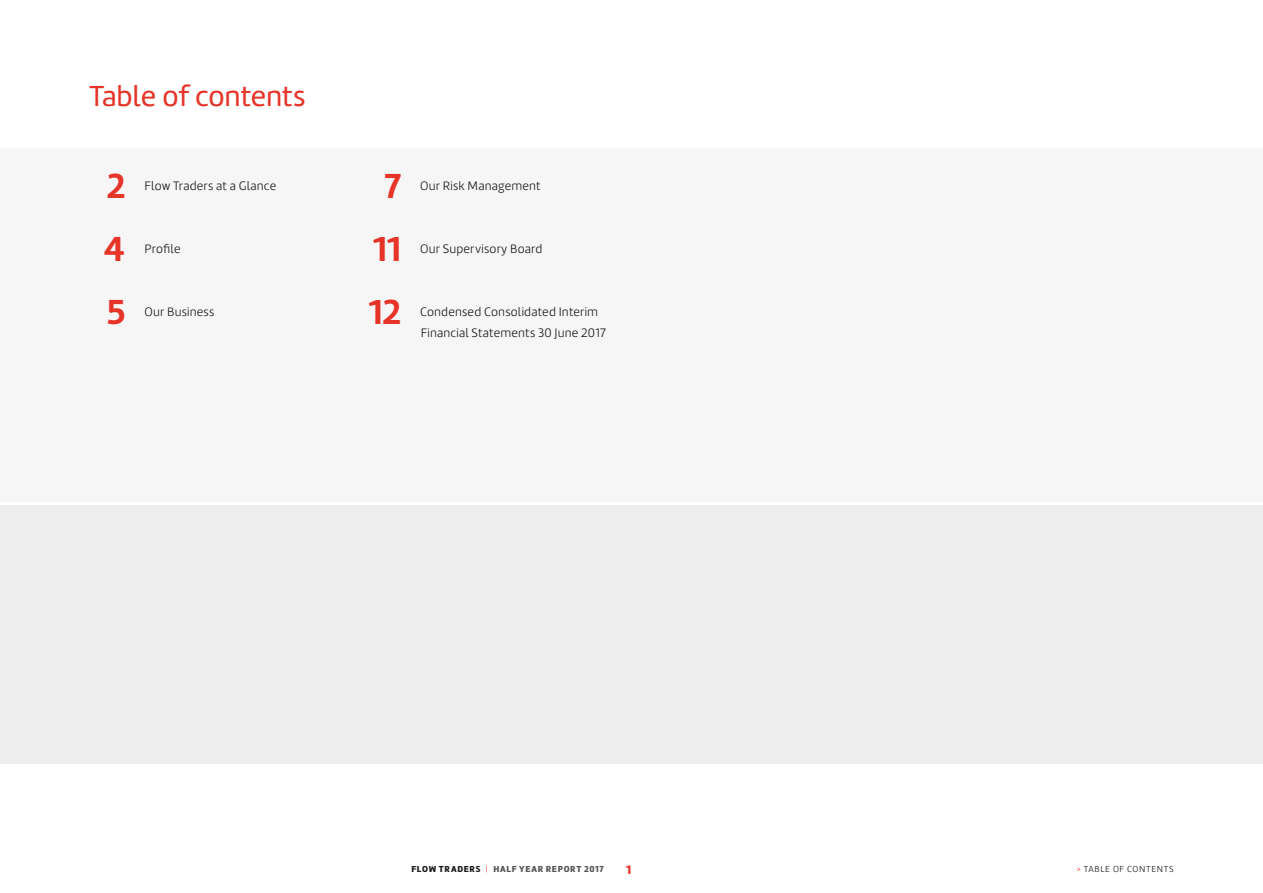
<style>
.page{position:relative;width:1263px;height:893px;background:#fff}
.page>*{position:absolute;margin:0;border:0;box-sizing:border-box;transform-origin:0 0}
.t1{font:700 36px "Marine";color:#e63429}
.t2{font:30px "Marine";letter-spacing:-.005em;color:#e63429}
.t3{font:300 12.75px/21px "Marine";letter-spacing:.015em;color:#1d1d1b}
.t4{font:900 12.75px "Marine";color:#e63429}
.t5{font:900 9px "Marine";letter-spacing:.075em;color:#575756}
.t6{font:300 9px "Marine";letter-spacing:.075em;color:#1d1d1b}
.s1{color:#1d1d1b}
.s2{font-weight:300;color:#e63429}
.s3{color:#e63429}
</style>
<div class="page">
<div style="left:0;top:505px;width:1263px;height:258px;background:#ededed"></div>
<div style="left:0;top:148px;width:1263px;height:354px;background:#f6f6f6"></div>
<h2 class="t2" style="left:89px;top:77px;width:218px">Table of contents</h2>
<h1 class="t1" style="left:107px;top:162px;width:20px">2</h1>
<p class="t3" style="left:145px;top:175px;width:133px">Flow Traders at a Glance</p>
<h1 class="t1" style="left:104px;top:225px;width:23px">4</h1>
<p class="t3" style="left:145px;top:238px;width:38px">Profile</p>
<h1 class="t1" style="left:107px;top:288px;width:20px">5</h1>
<p class="t3" style="left:145px;top:301px;width:71px">Our Business</p>
<h1 class="t1" style="left:384px;top:162px;width:18px">7</h1>
<p class="t3" style="left:420px;top:175px;width:122px">Our Risk Management</p>
<h1 class="t1" style="left:373px;top:225px;width:29px">11</h1>
<p class="t3" style="left:420px;top:238px;width:124px">Our Supervisory Board</p>
<h1 class="t1" style="left:369px;top:288px;width:34px">12</h1>
<p class="t3" style="left:420px;top:301px;width:187px">Condensed Consolidated Interim<br>Financial Statements 30 June 2017</p>
<p class="t5" style="left:411px;top:863px;width:194px"><span class="s1">FLOW TRADERS</span> <span class="s2">|</span> HALF YEAR REPORT 2017</p>
<p class="t4" style="left:626px;top:862px;width:7px">1</p>
<p class="t6" style="left:1077px;top:863px;width:98px"><span class="s3">&gt;</span> Table of contents</p>
</div>
